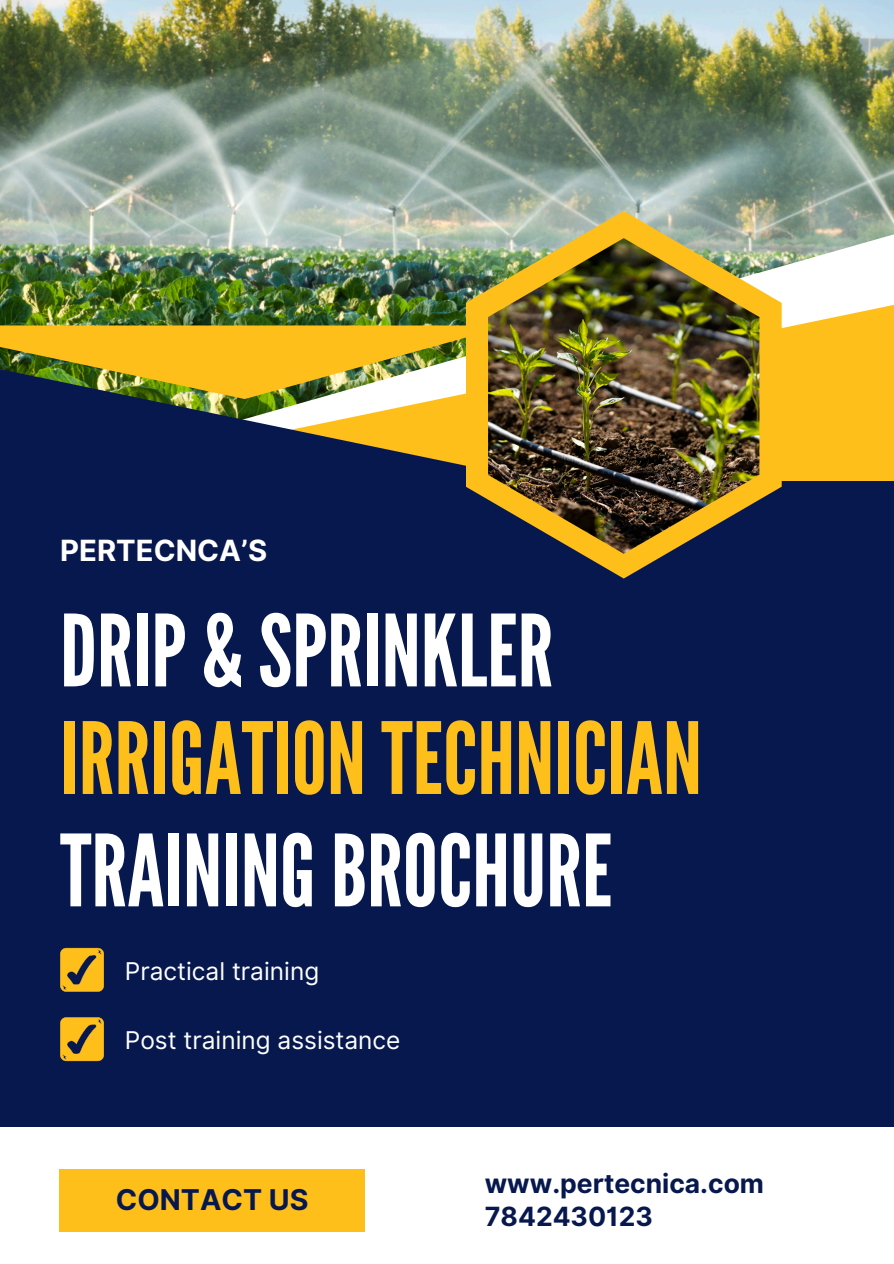
<style>
.page{position:relative;width:894px;height:1264px;background:#fff}
.page>*{position:absolute;margin:0;border:0;box-sizing:border-box;transform-origin:0 0}
.t1{font:99.15px "League Gothic";color:#fff}
.t2{font:99.15px "League Gothic";color:#ffbf1b}
.t3{font:700 29.25px "Inter";color:#fff}
.t4{font:700 28.65px "Inter";color:#06184e}
.t5{font:700 26.4px "Inter";color:#06184e}
.t6{font:24.45px "Inter";color:#fff}
</style>
<div class="page">
<div style="left:0;top:0;width:893px;height:1263px;background:#06184e"></div>
<img style="left:0;top:0;width:893px;height:162px">
<div style="left:0;top:1126px;width:893px;height:137px;background:#fff"></div>
<div style="left:59px;top:1169px;width:306px;height:62px;background:#ffbf1b"></div>
<svg style="left:60px;top:947px;width:44px;height:44px"></svg>
<svg style="left:60px;top:1017px;width:44px;height:44px"></svg>
<svg style="left:0;top:162px;width:893px;height:90px"></svg>
<img style="left:0;top:252px;width:893px;height:228px">
<svg style="left:0;top:399px;width:465px;height:81px"></svg>
<img style="left:0;top:325px;width:465px;height:74px">
<svg style="left:465px;top:211px;width:316px;height:367px"></svg>
<img style="left:488px;top:238px;width:271px;height:316px">
<p class="t3" style="left:60px;top:533px;width:209px">PERTECNCA’S</p>
<p class="t1" style="left:60px;top:593px;width:494px">DRIP &amp; SPRINKLER</p>
<h2 class="t2" style="left:60px;top:701px;width:643px">IRRIGATIONTECHNICIAN</h2>
<p class="t1" style="left:60px;top:813px;width:553px">TRAININGBROCHURE</p>
<p class="t6" style="left:125px;top:956px;width:196px">Practical training</p>
<h1 class="t6" style="left:125px;top:1025px;width:277px">Post training assistance</h1>
<h1 class="t4" style="left:116px;top:1182px;width:194px">CONTACT US</h1>
<p class="t5" style="left:484px;top:1167px;width:281px">www.pertecnica.com</p>
<h1 class="t5" style="left:484px;top:1200px;width:169px">7842430123</h1>
</div>
